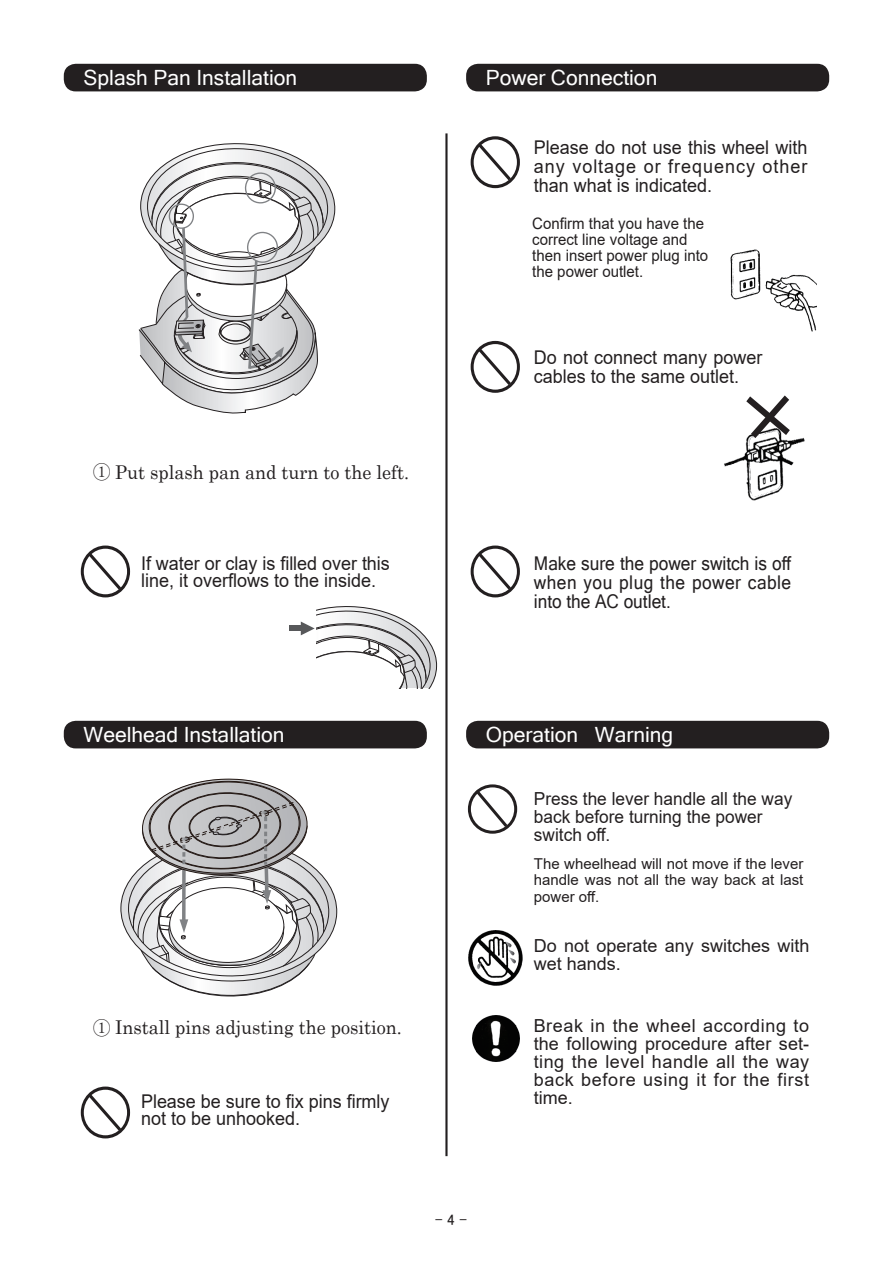
<style>
.page{position:relative;width:893px;height:1263px;background:#fff}
.page>*{position:absolute;margin:0;border:0;box-sizing:border-box;transform-origin:0 0}
.t1{font:21px "Microsoft Sans Serif";color:#fff}
.t2{font:18.9px/18.9px "Arial";color:#231f20;scale:.95 1}
.t3{font:18.9px/18.9px "Microsoft Sans Serif";color:#231f20;text-align:justify;scale:.91 1}
.t4{font:18.9px "Century";color:#231f20;scale:.95 1}
.t5{font:18px/18px "Arial";color:#231f20}
.t6{font:18px/18px "Arial";color:#231f20;scale:.96 1}
.t7{font:15.75px/15.8px "Arial";color:#231f20;scale:.95 1}
.t8{font:15px/16.5px "Arial";color:#231f20;text-align:justify}
.t9{font:15px "MS P Gothic";color:#231f20}
.s1{font-family:"Koz Min Pr 6 N"}
</style>
<div class="page">
<img style="left:472px;top:1015px;width:47px;height:46px">
<img style="left:730px;top:249px;width:86px;height:83px">
<img style="left:724px;top:437px;width:81px;height:64px">
<svg style="left:740px;top:395px;width:56px;height:50px"></svg>
<div style="left:471px;top:546px;width:49px;height:51px;border:3px solid #231f20;border-radius:50%"></div>
<svg style="left:475px;top:549px;width:39px;height:44px"></svg>
<div style="left:471px;top:341px;width:49px;height:52px;border:3px solid #231f20;border-radius:50%"></div>
<svg style="left:475px;top:345px;width:39px;height:43px"></svg>
<div style="left:471px;top:136px;width:49px;height:52px;border:3px solid #231f20;border-radius:50%"></div>
<svg style="left:475px;top:140px;width:39px;height:44px"></svg>
<div style="left:81px;top:546px;width:49px;height:51px;border:3px solid #231f20;border-radius:50%"></div>
<svg style="left:85px;top:549px;width:39px;height:44px"></svg>
<div style="left:81px;top:1086px;width:49px;height:52px;border:3px solid #231f20;border-radius:50%"></div>
<svg style="left:85px;top:1090px;width:39px;height:44px"></svg>
<hr style="left:445px;top:133px;width:3px;height:1023px;background:#231f20">
<svg style="left:138px;top:143px;width:198px;height:271px"></svg>
<svg style="left:120px;top:778px;width:218px;height:219px"></svg>
<div style="left:468px;top:784px;width:49px;height:50px;border:3px solid #231f20;border-radius:50%"></div>
<svg style="left:472px;top:786px;width:39px;height:44px"></svg>
<img style="left:469px;top:931px;width:54px;height:54px">
<svg style="left:475px;top:962px;width:7px;height:10px"></svg>
<svg style="left:505px;top:941px;width:14px;height:24px"></svg>
<svg style="left:301px;top:606px;width:136px;height:82px"></svg>
<div style="left:289px;top:626px;width:15px;height:5px;background:#57585a"></div>
<div style="left:64px;top:64px;width:363px;height:27px;background:#231f20;border-radius:12px"></div>
<div style="left:64px;top:721px;width:363px;height:27px;background:#231f20;border-radius:12px"></div>
<div style="left:466px;top:64px;width:363px;height:27px;background:#231f20;border-radius:12px"></div>
<div style="left:466px;top:721px;width:363px;height:27px;background:#231f20;border-radius:12px"></div>
<p class="t1" style="left:84px;top:64px;width:215px">Splash Pan Installation</p>
<p class="t4" style="left:93px;top:456px;width:335px"><span class="s1">①</span> Put splash pan and turn to the left.</p>
<p class="t2" style="left:141px;top:554px;width:263px;line-height:17.4px">If water or clay is filled over this line, it overflows to the inside.</p>
<p class="t1" style="left:486px;top:64px;width:173px">Power Connection</p>
<p class="t2" style="left:534px;top:138px;width:290px;text-align:justify">Please do not use this wheel with any voltage or frequency other than what is indicated.</p>
<p class="t7" style="left:532px;top:216px;width:187px">Confirm that you have the correct line voltage and then insert power plug into the power outlet.</p>
<p class="t2" style="left:534px;top:348px;width:242px">Do not connect many power cables to the same outlet.</p>
<p class="t3" style="left:534px;top:553px;width:285px">Make sure the power switch is off when you plug the power cable into the AC outlet.</p>
<p class="t1" style="left:84px;top:721px;width:203px">Weelhead Installation</p>
<p class="t4" style="left:93px;top:1011px;width:327px"><span class="s1">①</span> Install pins adjusting the position.</p>
<p class="t2" style="left:141px;top:1092px;width:263px;line-height:17.4px">Please be sure to fix pins firmly not to be unhooked.</p>
<p class="t1" style="left:486px;top:721px;width:189px">Operation Warning</p>
<p class="t6" style="left:534px;top:789px;width:271px">Press the lever handle all the way back before turning the power switch off.</p>
<p class="t8" style="left:534px;top:855px;width:271px">The wheelhead will not move if the lever handle was not all the way back at last power off.</p>
<p class="t5" style="left:534px;top:937px;width:277px">Do not operate any switches with wet hands.</p>
<p class="t5" style="left:534px;top:1016px;width:277px;text-align:justify">Break in the wheel according to the following procedure after set&shy;ting the level handle all the way back before using it for the first time.</p>
<p class="t9" style="left:435px;top:1212px;width:33px">- 4 -</p>
</div>
